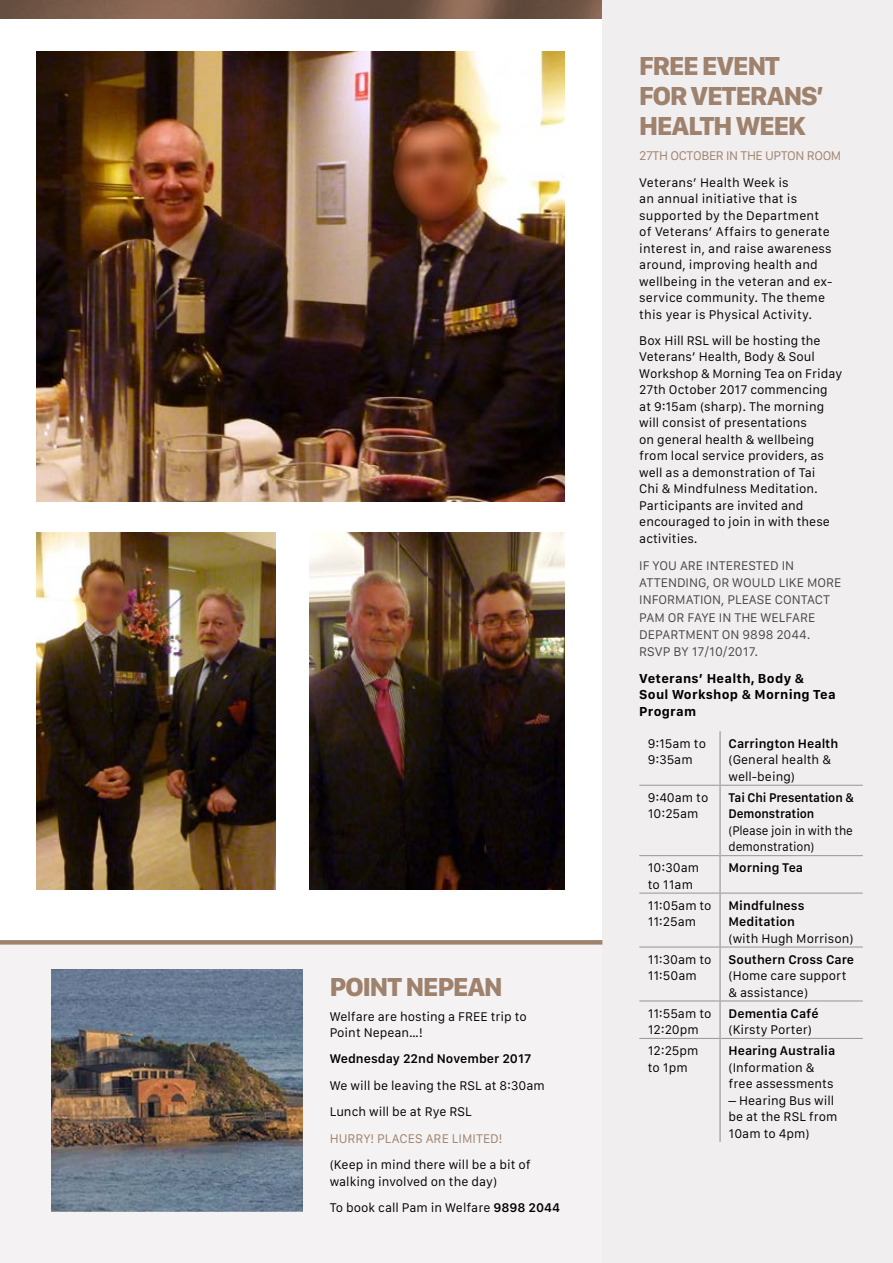
<style>
.page{position:relative;width:893px;height:1263px;background:#fff}
.page>*{position:absolute;margin:0;border:0;box-sizing:border-box;transform-origin:0 0}
.t1{font:800 27px/30px "SF Compact Display";letter-spacing:-.03em;color:#9e826d}
.t2{font:700 13.5px/16.5px "SF Compact Text";letter-spacing:.02em;color:#000}
.t3{font:13.05px/16.5px "SF Compact Text";color:#000}
.t4{font:13.05px/17.2px "SF Compact Text";color:#464547}
.t5{font:600 13.05px/16.5px "SF Compact Text";color:#000}
.t6{font:13.05px/16.5px "SF Compact Text";color:#000;scale:.95 1}
.t7{font:600 13.05px/16.5px "SF Compact Text";color:#000;scale:.95 1}
.t8{font:13.05px "SF Compact Text";letter-spacing:-.025em;color:#9e826d}
.t9{font:13.05px "SF Compact Text";color:#9e826d}
.s1{font-weight:600}
</style>
<div class="page">
<div style="left:0;top:942px;width:602px;height:321px;background:#f4f2f2"></div>
<img style="left:0;top:0;width:602px;height:18px">
<div style="left:602px;top:0;width:291px;height:1263px;background:#f1eeef"></div>
<hr style="left:639px;top:785px;width:80px;height:1px;background:#939598">
<hr style="left:721px;top:785px;width:142px;height:1px;background:#939598">
<hr style="left:639px;top:855px;width:80px;height:1px;background:#939598">
<hr style="left:721px;top:855px;width:142px;height:1px;background:#939598">
<hr style="left:639px;top:893px;width:80px;height:1px;background:#939598">
<hr style="left:721px;top:893px;width:142px;height:1px;background:#939598">
<hr style="left:639px;top:947px;width:80px;height:1px;background:#939598">
<hr style="left:721px;top:947px;width:142px;height:1px;background:#939598">
<hr style="left:639px;top:1001px;width:80px;height:1px;background:#939598">
<hr style="left:721px;top:1001px;width:142px;height:1px;background:#939598">
<hr style="left:639px;top:1038px;width:80px;height:1px;background:#939598">
<hr style="left:721px;top:1038px;width:142px;height:1px;background:#939598">
<hr style="left:719px;top:731px;width:2px;height:54px;background:#939598">
<hr style="left:719px;top:785px;width:2px;height:71px;background:#939598">
<hr style="left:719px;top:856px;width:2px;height:37px;background:#939598">
<hr style="left:719px;top:893px;width:2px;height:54px;background:#939598">
<hr style="left:719px;top:947px;width:2px;height:54px;background:#939598">
<hr style="left:719px;top:1001px;width:2px;height:37px;background:#939598">
<hr style="left:719px;top:1038px;width:2px;height:104px;background:#939598">
<img style="left:51px;top:970px;width:252px;height:242px">
<svg style="left:0;top:940px;width:602px;height:4px;background:#a08570"></svg>
<img style="left:310px;top:532px;width:255px;height:357px">
<img style="left:36px;top:51px;width:529px;height:451px">
<img style="left:36px;top:532px;width:240px;height:357px">
<h1 class="t1" style="left:330px;top:974px;width:174px">POINT NEPEAN</h1>
<p class="t3" style="left:330px;top:1009px;width:199px">Welfare are hosting a FREE trip to<br>Point Nepean…!</p>
<p class="t5" style="left:330px;top:1052px;width:203px">Wednesday 22nd November 2017</p>
<p class="t3" style="left:330px;top:1073px;width:217px;line-height:26.2px">We will be leaving the RSL at 8:30am<br>Lunch will be at Rye RSL</p>
<p class="t9" style="left:330px;top:1130px;width:174px">HURRY! PLACES ARE LIMITED!</p>
<p class="t3" style="left:330px;top:1157px;width:203px">(Keep in mind there will be a bit of walking involved on the day)</p>
<p class="t3" style="left:330px;top:1200px;width:232px">To book call Pam in Welfare <span class="s1">9898 2044</span></p>
<h1 class="t1" style="left:639px;top:53px;width:186px">FREE EVENT<br>FOR VETERANS’<br>HEALTH WEEK</h1>
<p class="t8" style="left:639px;top:148px;width:204px">27TH OCTOBER IN THE UPTON ROOM</p>
<p class="t3" style="left:639px;top:175px;width:195px">Veterans’ Health Week is<br>an annual initiative that is supported by the Department of Veterans’ Affairs to generate interest in, and raise awareness around, improving health and wellbeing in the veteran and ex&shy;service community. The theme this year is Physical Activity.</p>
<p class="t3" style="left:639px;top:333px;width:205px">Box Hill RSL will be hosting the<br>Veterans’ Health, Body &amp; Soul<br>Workshop &amp; Morning Tea on Friday<br>27th October 2017 commencing at 9:15am (sharp). The morning will consist of presentations<br>on general health &amp; wellbeing from local service providers, as well as a demonstration of Tai<br>Chi &amp; Mindfulness Meditation.<br>Participants are invited and encouraged to join in with these activities.</p>
<p class="t4" style="left:639px;top:558px;width:204px">IF YOU ARE INTERESTED IN<br>ATTENDING, OR WOULD LIKE MORE<br>INFORMATION, PLEASE CONTACT<br>PAM OR FAYE IN THE WELFARE<br>DEPARTMENT ON 9898 2044.<br>RSVP BY 17/10/2017.</p>
<p class="t2" style="left:639px;top:671px;width:198px">Veterans’ Health, Body &amp;<br>Soul Workshop &amp; Morning Tea<br>Program</p>
<p class="t3" style="left:648px;top:736px;width:60px">9:15am to<br>9:35am</p>
<p class="t5" style="left:729px;top:736px;width:111px">Carrington Health</p>
<p class="t3" style="left:729px;top:753px;width:104px">(General health &amp; well-being)</p>
<p class="t3" style="left:648px;top:790px;width:62px">9:40am to<br>10:25am</p>
<p class="t7" style="left:729px;top:790px;width:133px">Tai Chi Presentation &amp;<br>Demonstration</p>
<p class="t6" style="left:729px;top:823px;width:132px">(Please join in with the demonstration)</p>
<p class="t3" style="left:648px;top:861px;width:53px">10:30am to 11am</p>
<p class="t5" style="left:729px;top:861px;width:76px">Morning Tea</p>
<p class="t3" style="left:648px;top:898px;width:65px">11:05am to<br>11:25am</p>
<p class="t5" style="left:729px;top:898px;width:77px">Mindfulness<br>Meditation</p>
<p class="t3" style="left:729px;top:931px;width:126px">(with Hugh Morrison)</p>
<p class="t3" style="left:648px;top:952px;width:65px">11:30am to<br>11:50am</p>
<p class="t5" style="left:729px;top:952px;width:127px">Southern Cross Care</p>
<p class="t3" style="left:729px;top:968px;width:119px">(Home care support &amp; assistance)</p>
<p class="t3" style="left:648px;top:1006px;width:65px">11:55am to<br>12:20pm</p>
<p class="t5" style="left:729px;top:1006px;width:92px">Dementia Café</p>
<p class="t3" style="left:729px;top:1022px;width:85px">(Kirsty Porter)</p>
<p class="t3" style="left:648px;top:1043px;width:52px">12:25pm to 1pm</p>
<p class="t5" style="left:729px;top:1043px;width:108px">Hearing Australia</p>
<p class="t3" style="left:729px;top:1060px;width:107px">(Information &amp; free assessments</p>
<p class="t3" style="left:729px;top:1093px;width:111px">– Hearing Bus will be at the RSL from<br>10am to 4pm)</p>
</div>
